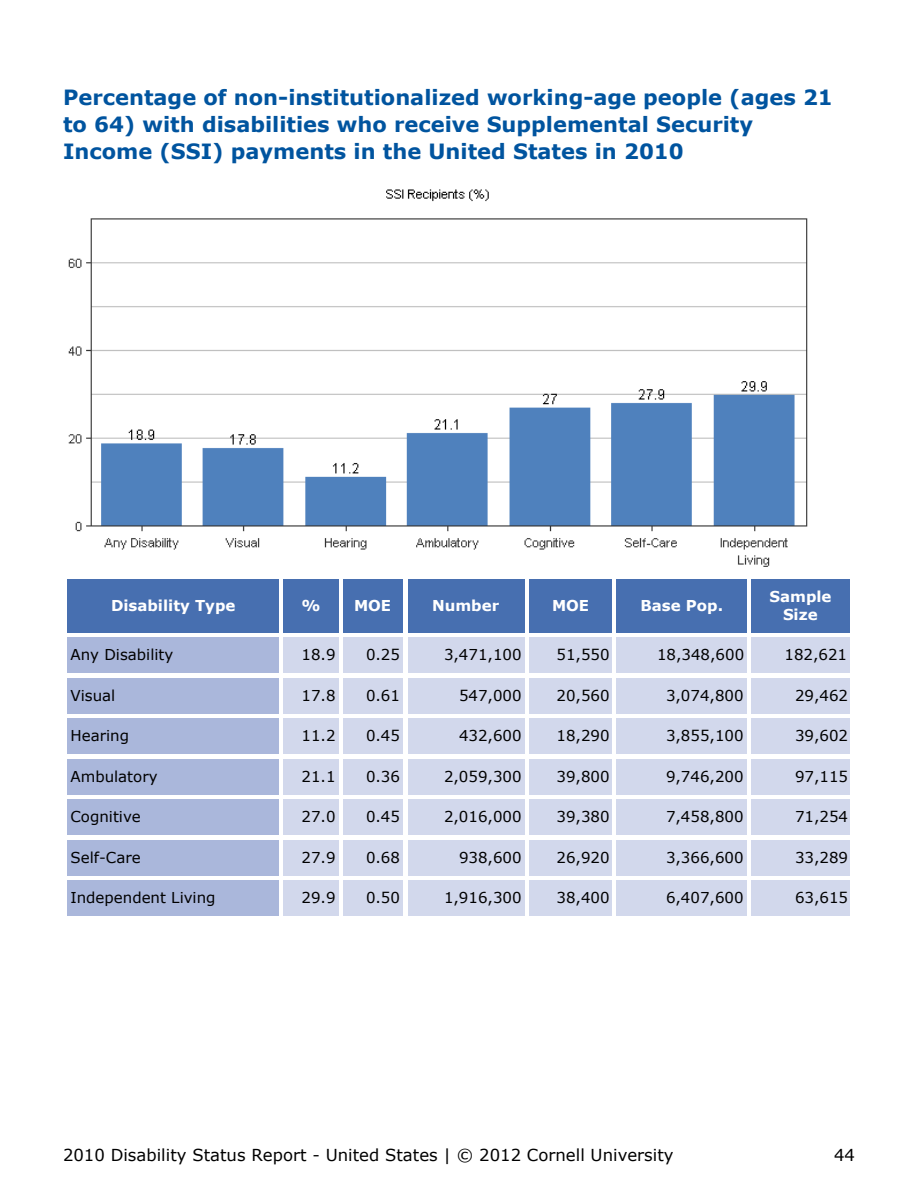
<style>
.page{position:relative;width:918px;height:1188px;background:#fff}
.page>*{position:absolute;margin:0;border:0;box-sizing:border-box;transform-origin:0 0}
.t1{font:700 21px/27px "Verdana";color:#00549f}
.t2{font:16.5px "Verdana";color:#000}
.t3{font:15px "Verdana";color:#000}
.t4{font:700 15px/18px "Verdana";color:#fff;text-align:center}
</style>
<div class="page">
<img style="left:68px;top:189px;width:740px;height:378px">
<div style="left:68px;top:579px;width:211px;height:54px;background:#476fb0"></div>
<div style="left:284px;top:579px;width:55px;height:54px;background:#476fb0"></div>
<div style="left:344px;top:579px;width:60px;height:54px;background:#476fb0"></div>
<div style="left:408px;top:579px;width:117px;height:54px;background:#476fb0"></div>
<div style="left:530px;top:579px;width:82px;height:54px;background:#476fb0"></div>
<div style="left:616px;top:579px;width:131px;height:54px;background:#476fb0"></div>
<div style="left:752px;top:579px;width:98px;height:54px;background:#476fb0"></div>
<div style="left:68px;top:638px;width:211px;height:36px;background:#aab7db"></div>
<div style="left:284px;top:638px;width:55px;height:36px;background:#d2d8ec"></div>
<div style="left:344px;top:638px;width:60px;height:36px;background:#d2d8ec"></div>
<div style="left:408px;top:638px;width:117px;height:36px;background:#d2d8ec"></div>
<div style="left:530px;top:638px;width:82px;height:36px;background:#d2d8ec"></div>
<div style="left:616px;top:638px;width:131px;height:36px;background:#d2d8ec"></div>
<div style="left:752px;top:638px;width:98px;height:36px;background:#d2d8ec"></div>
<div style="left:68px;top:678px;width:211px;height:36px;background:#aab7db"></div>
<div style="left:284px;top:678px;width:55px;height:36px;background:#d2d8ec"></div>
<div style="left:344px;top:678px;width:60px;height:36px;background:#d2d8ec"></div>
<div style="left:408px;top:678px;width:117px;height:36px;background:#d2d8ec"></div>
<div style="left:530px;top:678px;width:82px;height:36px;background:#d2d8ec"></div>
<div style="left:616px;top:678px;width:131px;height:36px;background:#d2d8ec"></div>
<div style="left:752px;top:678px;width:98px;height:36px;background:#d2d8ec"></div>
<div style="left:68px;top:718px;width:211px;height:36px;background:#aab7db"></div>
<div style="left:284px;top:718px;width:55px;height:36px;background:#d2d8ec"></div>
<div style="left:344px;top:718px;width:60px;height:36px;background:#d2d8ec"></div>
<div style="left:408px;top:718px;width:117px;height:36px;background:#d2d8ec"></div>
<div style="left:530px;top:718px;width:82px;height:36px;background:#d2d8ec"></div>
<div style="left:616px;top:718px;width:131px;height:36px;background:#d2d8ec"></div>
<div style="left:752px;top:718px;width:98px;height:36px;background:#d2d8ec"></div>
<div style="left:68px;top:759px;width:211px;height:36px;background:#aab7db"></div>
<div style="left:284px;top:759px;width:55px;height:36px;background:#d2d8ec"></div>
<div style="left:344px;top:759px;width:60px;height:36px;background:#d2d8ec"></div>
<div style="left:408px;top:759px;width:117px;height:36px;background:#d2d8ec"></div>
<div style="left:530px;top:759px;width:82px;height:36px;background:#d2d8ec"></div>
<div style="left:616px;top:759px;width:131px;height:36px;background:#d2d8ec"></div>
<div style="left:752px;top:759px;width:98px;height:36px;background:#d2d8ec"></div>
<div style="left:68px;top:800px;width:211px;height:36px;background:#aab7db"></div>
<div style="left:284px;top:800px;width:55px;height:36px;background:#d2d8ec"></div>
<div style="left:344px;top:800px;width:60px;height:36px;background:#d2d8ec"></div>
<div style="left:408px;top:800px;width:117px;height:36px;background:#d2d8ec"></div>
<div style="left:530px;top:800px;width:82px;height:36px;background:#d2d8ec"></div>
<div style="left:616px;top:800px;width:131px;height:36px;background:#d2d8ec"></div>
<div style="left:752px;top:800px;width:98px;height:36px;background:#d2d8ec"></div>
<div style="left:68px;top:840px;width:211px;height:36px;background:#aab7db"></div>
<div style="left:284px;top:840px;width:55px;height:36px;background:#d2d8ec"></div>
<div style="left:344px;top:840px;width:60px;height:36px;background:#d2d8ec"></div>
<div style="left:408px;top:840px;width:117px;height:36px;background:#d2d8ec"></div>
<div style="left:530px;top:840px;width:82px;height:36px;background:#d2d8ec"></div>
<div style="left:616px;top:840px;width:131px;height:36px;background:#d2d8ec"></div>
<div style="left:752px;top:840px;width:98px;height:36px;background:#d2d8ec"></div>
<div style="left:68px;top:880px;width:211px;height:36px;background:#aab7db"></div>
<div style="left:284px;top:880px;width:55px;height:36px;background:#d2d8ec"></div>
<div style="left:344px;top:880px;width:60px;height:36px;background:#d2d8ec"></div>
<div style="left:408px;top:880px;width:117px;height:36px;background:#d2d8ec"></div>
<div style="left:530px;top:880px;width:82px;height:36px;background:#d2d8ec"></div>
<div style="left:616px;top:880px;width:131px;height:36px;background:#d2d8ec"></div>
<div style="left:752px;top:880px;width:98px;height:36px;background:#d2d8ec"></div>
<h1 class="t1" style="left:63px;top:86px;width:771px">Percentage of non-institutionalized working-age people (ages 21 to 64) with disabilities who receive Supplemental Security<br>Income (SSI) payments in the United States in 2010</h1>
<p class="t4" style="left:111px;top:597px;width:126px">Disability Type</p>
<p class="t4" style="left:302px;top:597px;width:21px">%</p>
<p class="t4" style="left:354px;top:597px;width:39px">MOE</p>
<p class="t4" style="left:432px;top:597px;width:69px">Number</p>
<p class="t4" style="left:552px;top:597px;width:39px">MOE</p>
<p class="t4" style="left:640px;top:597px;width:84px">Base Pop.</p>
<p class="t4" style="left:770px;top:588px;width:64px">Sample<br>Size</p>
<p class="t3" style="left:70px;top:649px;width:104px">Any Disability</p>
<p class="t3" style="left:302px;top:649px;width:36px">18.9</p>
<p class="t3" style="left:366px;top:649px;width:36px">0.25</p>
<p class="t3" style="left:444px;top:649px;width:79px">3,471,100</p>
<p class="t3" style="left:556px;top:649px;width:55px">51,550</p>
<p class="t3" style="left:657px;top:649px;width:89px">18,348,600</p>
<p class="t3" style="left:784px;top:649px;width:64px">182,621</p>
<p class="t3" style="left:70px;top:689px;width:46px">Visual</p>
<p class="t3" style="left:302px;top:689px;width:36px">17.8</p>
<p class="t3" style="left:366px;top:689px;width:36px">0.61</p>
<p class="t3" style="left:459px;top:689px;width:64px">547,000</p>
<p class="t3" style="left:556px;top:689px;width:55px">20,560</p>
<p class="t3" style="left:666px;top:689px;width:79px">3,074,800</p>
<p class="t3" style="left:795px;top:689px;width:55px">29,462</p>
<p class="t3" style="left:70px;top:730px;width:60px">Hearing</p>
<p class="t3" style="left:302px;top:730px;width:36px">11.2</p>
<p class="t3" style="left:366px;top:730px;width:36px">0.45</p>
<p class="t3" style="left:459px;top:730px;width:64px">432,600</p>
<p class="t3" style="left:556px;top:730px;width:55px">18,290</p>
<p class="t3" style="left:666px;top:730px;width:79px">3,855,100</p>
<p class="t3" style="left:795px;top:730px;width:55px">39,602</p>
<p class="t3" style="left:70px;top:770px;width:89px">Ambulatory</p>
<p class="t3" style="left:302px;top:770px;width:36px">21.1</p>
<p class="t3" style="left:366px;top:770px;width:36px">0.36</p>
<p class="t3" style="left:444px;top:770px;width:79px">2,059,300</p>
<p class="t3" style="left:556px;top:770px;width:55px">39,800</p>
<p class="t3" style="left:666px;top:770px;width:79px">9,746,200</p>
<p class="t3" style="left:795px;top:770px;width:55px">97,115</p>
<p class="t3" style="left:70px;top:811px;width:72px">Cognitive</p>
<p class="t3" style="left:302px;top:811px;width:36px">27.0</p>
<p class="t3" style="left:366px;top:811px;width:36px">0.45</p>
<p class="t3" style="left:444px;top:811px;width:79px">2,016,000</p>
<p class="t3" style="left:556px;top:811px;width:55px">39,380</p>
<p class="t3" style="left:666px;top:811px;width:79px">7,458,800</p>
<p class="t3" style="left:795px;top:811px;width:55px">71,254</p>
<p class="t3" style="left:70px;top:851px;width:72px">Self-Care</p>
<p class="t3" style="left:302px;top:851px;width:36px">27.9</p>
<p class="t3" style="left:366px;top:851px;width:36px">0.68</p>
<p class="t3" style="left:459px;top:851px;width:64px">938,600</p>
<p class="t3" style="left:556px;top:851px;width:55px">26,920</p>
<p class="t3" style="left:666px;top:851px;width:79px">3,366,600</p>
<p class="t3" style="left:795px;top:851px;width:55px">33,289</p>
<p class="t3" style="left:70px;top:892px;width:147px">Independent Living</p>
<p class="t3" style="left:302px;top:892px;width:36px">29.9</p>
<p class="t3" style="left:366px;top:892px;width:36px">0.50</p>
<p class="t3" style="left:444px;top:892px;width:79px">1,916,300</p>
<p class="t3" style="left:556px;top:892px;width:55px">38,400</p>
<p class="t3" style="left:666px;top:892px;width:79px">6,407,600</p>
<p class="t3" style="left:795px;top:892px;width:55px">63,615</p>
<p class="t2" style="left:63px;top:1148px;width:612px">2010 Disability Status Report - United States | © 2012 Cornell University</p>
<p class="t2" style="left:834px;top:1148px;width:22px">44</p>
</div>
